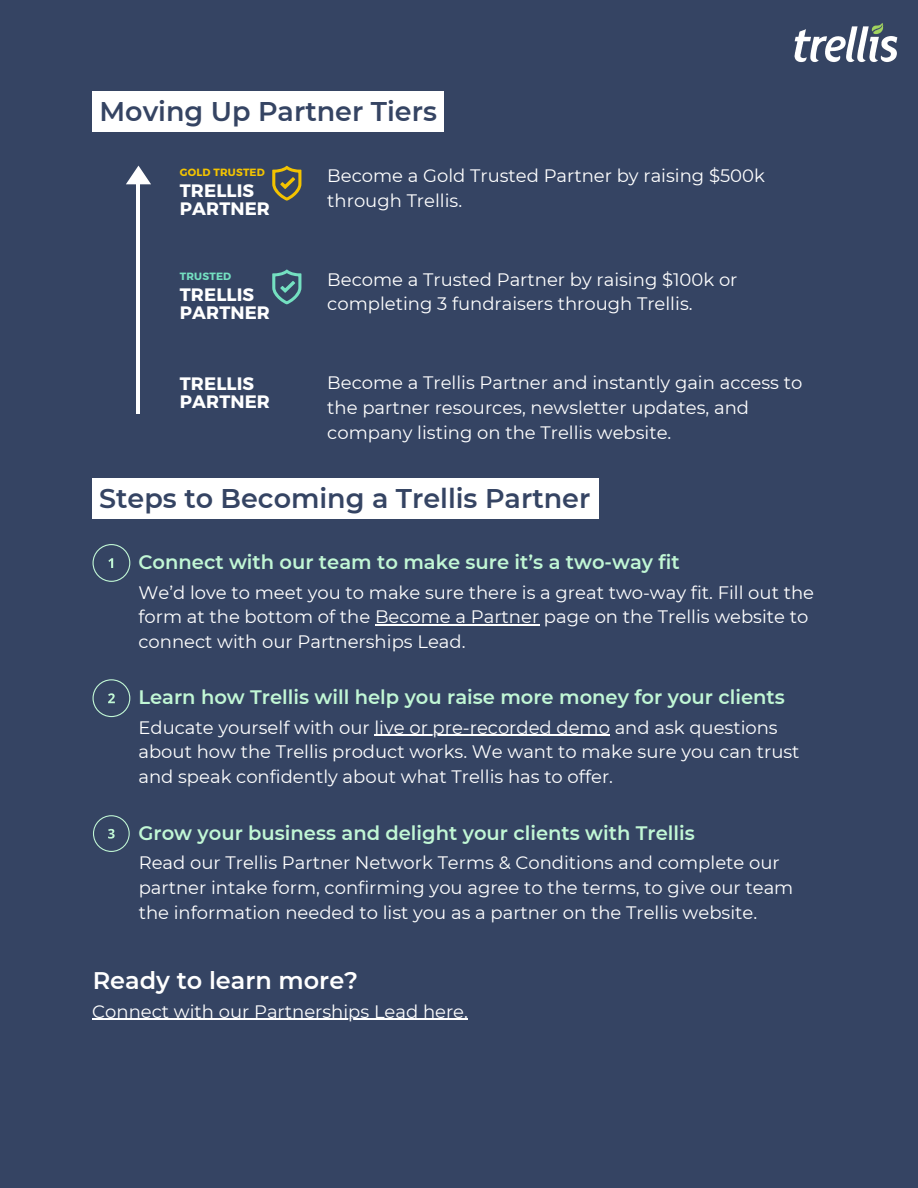
<style>
.page{position:relative;width:918px;height:1188px;background:#354463}
.page>*{position:absolute;margin:0;border:0;box-sizing:border-box;transform-origin:0 0}
.t1{font:600 27px "Montserrat";color:#354463}
.t2{font:600 24px "Montserrat";color:#fff}
.t3{font:600 19.5px "Montserrat";color:#c1f7d5}
.t4{font:18px/24.8px "Montserrat";color:#fff}
.t5{font:700 18px "Montserrat";letter-spacing:.005em;color:#fff}
.t6{font:700 10.5px "Montserrat";letter-spacing:.02em;color:#f3c300}
.t7{font:700 10.5px "Montserrat";letter-spacing:.02em;color:#74e0c1}
</style>
<div class="page">
<img style="left:794px;top:23px;width:104px;height:40px">
<svg style="left:272px;top:166px;width:29px;height:35px"></svg>
<svg style="left:272px;top:269px;width:29px;height:35px"></svg>
<div style="left:92px;top:92px;width:351px;height:40px;background:#fff"></div>
<hr style="left:137px;top:180px;width:3px;height:234px;background:#fff">
<svg style="left:126px;top:166px;width:25px;height:18px"></svg>
<div style="left:92px;top:478px;width:507px;height:41px;background:#fff"></div>
<svg style="left:93px;top:544px;width:37px;height:38px"></svg>
<svg style="left:93px;top:679px;width:37px;height:38px"></svg>
<svg style="left:93px;top:815px;width:37px;height:37px"></svg>
<hr style="left:375px;top:625px;width:164px;height:1px;background:#fff">
<hr style="left:374px;top:735px;width:236px;height:1px;background:#fff">
<hr style="left:92px;top:1019px;width:376px;height:1px;background:#fff">
<p class="t1" style="left:99px;top:95px;width:339px">Moving Up Partner Tiers</p>
<p class="t6" style="left:180px;top:166px;width:87px">GOLD TRUSTED</p>
<p class="t5" style="left:180px;top:179px;width:76px">TRELLIS</p>
<p class="t5" style="left:180px;top:197px;width:92px">PARTNER</p>
<p class="t7" style="left:180px;top:269px;width:53px">TRUSTED</p>
<p class="t5" style="left:180px;top:283px;width:76px">TRELLIS</p>
<p class="t5" style="left:180px;top:301px;width:92px">PARTNER</p>
<p class="t5" style="left:180px;top:372px;width:76px">TRELLIS</p>
<p class="t5" style="left:180px;top:390px;width:92px">PARTNER</p>
<p class="t4" style="left:327px;top:163px;width:439px">Become a Gold Trusted Partner by raising $500k through Trellis.</p>
<p class="t4" style="left:327px;top:267px;width:412px">Become a Trusted Partner by raising $100k or completing 3 fundraisers through Trellis.</p>
<p class="t4" style="left:327px;top:371px;width:477px">Become a Trellis Partner and instantly gain access to the partner resources, newsletter updates, and company listing on the Trellis website.</p>
<p class="t1" style="left:99px;top:482px;width:493px">Steps to Becoming a Trellis Partner</p>
<p class="t3" style="left:138px;top:550px;width:543px">Connect with our team to make sure it’s a two-way fit</p>
<p class="t4" style="left:138px;top:580px;width:677px">We’d love to meet you to make sure there is a great two-way fit. Fill out the form at the bottom of the Become a Partner page on the Trellis website to connect with our Partnerships Lead.</p>
<p class="t3" style="left:138px;top:685px;width:648px">Learn how Trellis will help you raise more money for your clients</p>
<p class="t4" style="left:138px;top:715px;width:663px">Educate yourself with our live or pre-recorded demo and ask questions about how the Trellis product works. We want to make sure you can trust and speak confidently about what Trellis has to offer.</p>
<p class="t3" style="left:138px;top:821px;width:558px">Grow your business and delight your clients with Trellis</p>
<p class="t4" style="left:139px;top:851px;width:656px">Read our Trellis Partner Network Terms &amp; Conditions and complete our partner intake form, confirming you agree to the terms, to give our team the information needed to list you as a partner on the Trellis website.</p>
<p class="t2" style="left:93px;top:965px;width:267px">Ready to learn more?</p>
<p class="t4" style="left:92px;top:999px;width:377px">Connect with our Partnerships Lead here.</p>
</div>
